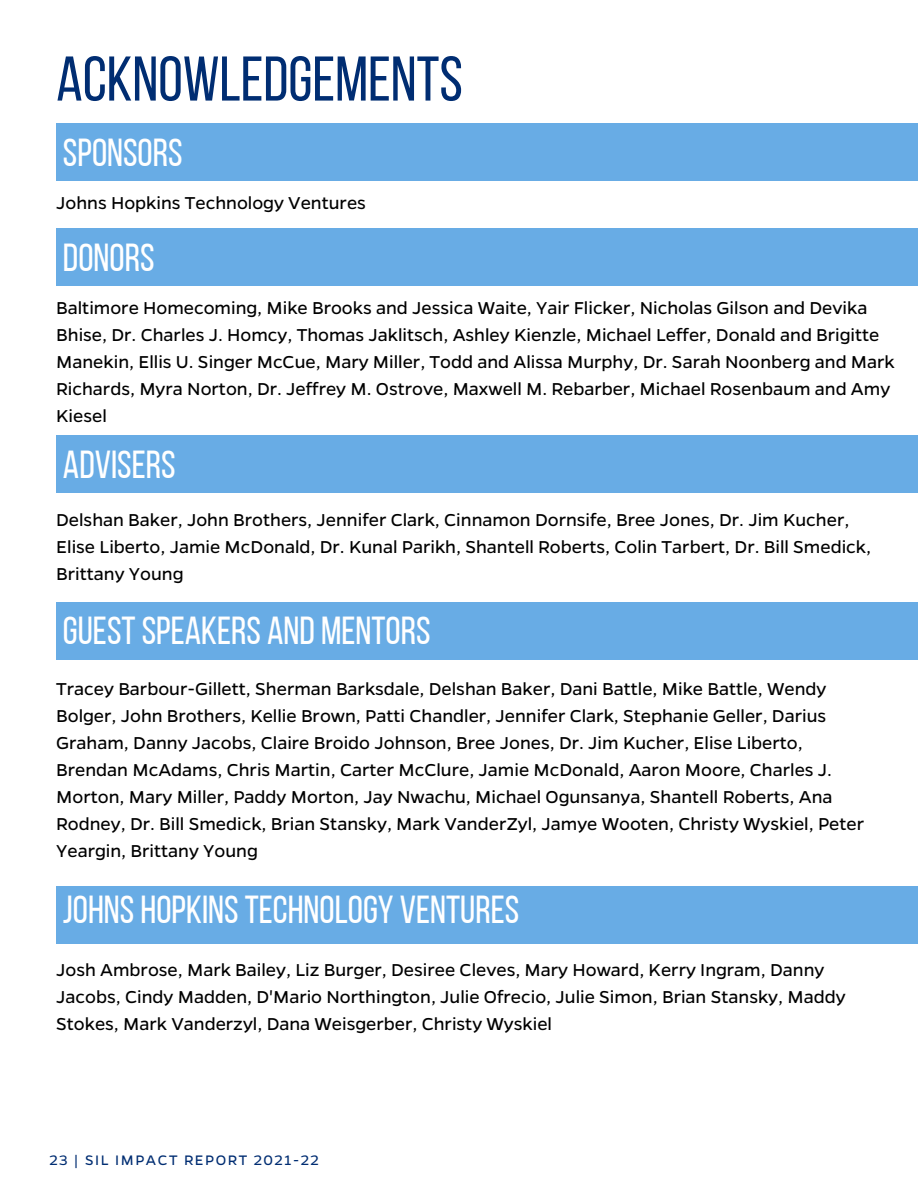
<style>
.page{position:relative;width:918px;height:1188px;background:#fff}
.page>*{position:absolute;margin:0;border:0;box-sizing:border-box;transform-origin:0 0}
.t1{font:63px "Bebas Neue";color:#002d72}
.t2{font:39px "Bebas Neue";color:#fff}
.t3{font:19.5px/27px "Gentona";color:#000}
.t4{font:15.6px "Gentona";letter-spacing:.1em;color:#002d72}
</style>
<div class="page">
<div style="left:56px;top:123px;width:862px;height:57px;background:#68ace5"></div>
<div style="left:56px;top:228px;width:862px;height:57px;background:#68ace5"></div>
<div style="left:56px;top:436px;width:862px;height:57px;background:#68ace5"></div>
<div style="left:56px;top:886px;width:862px;height:57px;background:#68ace5"></div>
<div style="left:56px;top:602px;width:862px;height:57px;background:#68ace5"></div>
<h1 class="t1" style="left:56px;top:53px;width:408px">ACKNOWLEDGEMENTS</h1>
<h2 class="t2" style="left:63px;top:136px;width:121px">SPONSORS</h2>
<p class="t3" style="left:56px;top:188px;width:311px">Johns Hopkins Technology Ventures</p>
<h2 class="t2" style="left:63px;top:241px;width:93px">DONORS</h2>
<p class="t3" style="left:56px;top:293px;width:840px">Baltimore Homecoming, Mike Brooks and Jessica Waite, Yair Flicker, Nicholas Gilson and Devika Bhise, Dr. Charles J. Homcy, Thomas Jaklitsch, Ashley Kienzle, Michael Leffer, Donald and Brigitte Manekin, Ellis U. Singer McCue, Mary Miller, Todd and Alissa Murphy, Dr. Sarah Noonberg and Mark Richards, Myra Norton, Dr. Jeffrey M. Ostrove, Maxwell M. Rebarber, Michael Rosenbaum and Amy Kiesel</p>
<h2 class="t2" style="left:63px;top:449px;width:114px">ADVISERS</h2>
<p class="t3" style="left:56px;top:505px;width:816px">Delshan Baker, John Brothers, Jennifer Clark, Cinnamon Dornsife, Bree Jones, Dr. Jim Kucher,<br>Elise Liberto, Jamie McDonald, Dr. Kunal Parikh, Shantell Roberts, Colin Tarbert, Dr. Bill Smedick,<br>Brittany Young</p>
<h2 class="t2" style="left:63px;top:615px;width:369px">GUESTSPEAKERS AND MENTORS</h2>
<p class="t3" style="left:56px;top:674px;width:809px">Tracey Barbour-Gillett, Sherman Barksdale, Delshan Baker, Dani Battle, Mike Battle, Wendy Bolger, John Brothers, Kellie Brown, Patti Chandler, Jennifer Clark, Stephanie Geller, Darius Graham, Danny Jacobs, Claire Broido Johnson, Bree Jones, Dr. Jim Kucher, Elise Liberto, Brendan McAdams, Chris Martin, Carter McClure, Jamie McDonald, Aaron Moore, Charles J.<br>Morton, Mary Miller, Paddy Morton, Jay Nwachu, Michael Ogunsanya, Shantell Roberts, Ana Rodney, Dr. Bill Smedick, Brian Stansky, Mark VanderZyl, Jamye Wooten, Christy Wyskiel, Peter Yeargin, Brittany Young</p>
<h2 class="t2" style="left:63px;top:894px;width:458px">JOHNS HOPKINSTECHNOLOGY VENTURES</h2>
<p class="t3" style="left:56px;top:955px;width:791px">Josh Ambrose, Mark Bailey, Liz Burger, Desiree Cleves, Mary Howard, Kerry Ingram, Danny<br>Jacobs, Cindy Madden, D'Mario Northington, Julie Ofrecio, Julie Simon, Brian Stansky, Maddy<br>Stokes, Mark Vanderzyl, Dana Weisgerber, Christy Wyskiel</p>
<p class="t4" style="left:49px;top:1150px;width:271px">23 | SIL IMPACT REPORT 2021-22</p>
</div>
